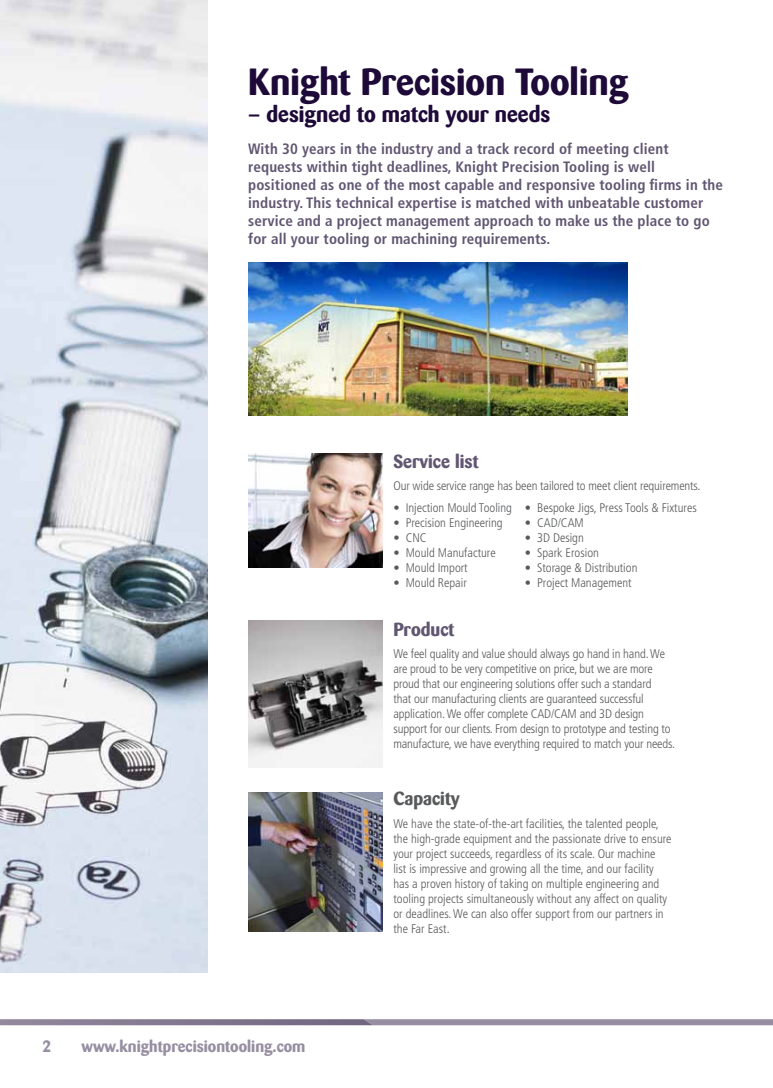
<style>
.page{position:relative;width:773px;height:1088px;background:#fff}
.page>*{position:absolute;margin:0;border:0;box-sizing:border-box;transform-origin:0 0}
.t1{font:700 37.5px "Barmeno";color:#1e0a39}
.t2{font:700 22.5px "Barmeno";color:#1e0a39}
.t3{font:700 18.75px "Barmeno";color:#615672}
.t4{font:700 18.75px "Barmeno";color:#58595b}
.t5{font:700 16.25px "Barmeno";color:#978ea2}
.t6{font:700 condensed 15px/18px "Frutiger";letter-spacing:.01em;color:#615672}
.t7{font:300 condensed 12.5px/15px "Frutiger";color:#58595b}
</style>
<div class="page">
<svg style="left:0;top:1019px;width:772px;height:6px;background:#91879c"></svg>
<img style="left:0;top:0;width:207px;height:972px">
<img style="left:248px;top:621px;width:134px;height:146px">
<img style="left:248px;top:453px;width:134px;height:114px">
<img style="left:248px;top:262px;width:379px;height:154px">
<img style="left:248px;top:792px;width:134px;height:140px">
<h1 class="t1" style="left:248px;top:60px;width:381px">Knight Precision Tooling</h1>
<h2 class="t2" style="left:248px;top:101px;width:303px">– designed to match your needs</h2>
<p class="t6" style="left:248px;top:140px;width:476px">With 30 years in the industry and a track record of meeting client requests within tight deadlines, Knight Precision Tooling is well positioned as one of the most capable and responsive tooling firms in the industry. This technical expertise is matched with unbeatable customer service and a project management approach to make us the place to go for all your tooling or machining requirements.</p>
<h3 class="t3" style="left:393px;top:450px;width:87px">Service list</h3>
<p class="t7" style="left:393px;top:478px;width:308px">Our wide service range has been tailored to meet client requirements.</p>
<p class="t7" style="left:393px;top:500px;width:120px">• Injection Mould Tooling</p>
<p class="t7" style="left:393px;top:515px;width:111px">• Precision Engineering</p>
<p class="t7" style="left:393px;top:530px;width:35px">• CNC</p>
<p class="t7" style="left:393px;top:545px;width:104px">• Mould Manufacture</p>
<p class="t7" style="left:393px;top:560px;width:76px">• Mould Import</p>
<p class="t7" style="left:393px;top:575px;width:75px">• Mould Repair</p>
<p class="t7" style="left:524px;top:500px;width:173px">• Bespoke Jigs, Press Tools &amp; Fixtures</p>
<p class="t7" style="left:524px;top:515px;width:61px">• CAD/CAM</p>
<p class="t7" style="left:524px;top:530px;width:61px">• 3D Design</p>
<p class="t7" style="left:524px;top:545px;width:76px">• Spark Erosion</p>
<p class="t7" style="left:524px;top:560px;width:114px">• Storage &amp; Distribution</p>
<p class="t7" style="left:524px;top:575px;width:108px">• Project Management</p>
<h3 class="t3" style="left:393px;top:618px;width:62px">Product</h3>
<p class="t7" style="left:393px;top:646px;width:283px">We feel quality and value should always go hand in hand. We are proud to be very competitive on price, but we are more proud that our engineering solutions offer such a standard<br>that our manufacturing clients are guaranteed successful application. We offer complete CAD/CAM and 3D design support for our clients. From design to prototype and testing to manufacture, we have everything required to match your needs.</p>
<h3 class="t5" style="left:43px;top:1036px;width:10px">2</h3>
<h3 class="t5" style="left:81px;top:1037px;width:225px">www.knightprecisiontooling.com</h3>
<h3 class="t4" style="left:393px;top:787px;width:68px">Capacity</h3>
<p class="t7" style="left:393px;top:816px;width:280px">We have the state-of-the-art facilities, the talented people, the high-grade equipment and the passionate drive to ensure your project succeeds, regardless of its scale. Our machine list is impressive and growing all the time, and our facility has a proven history of taking on multiple engineering and tooling projects simultaneously without any affect on quality or deadlines. We can also offer support from our partners in the Far East.</p>
</div>
